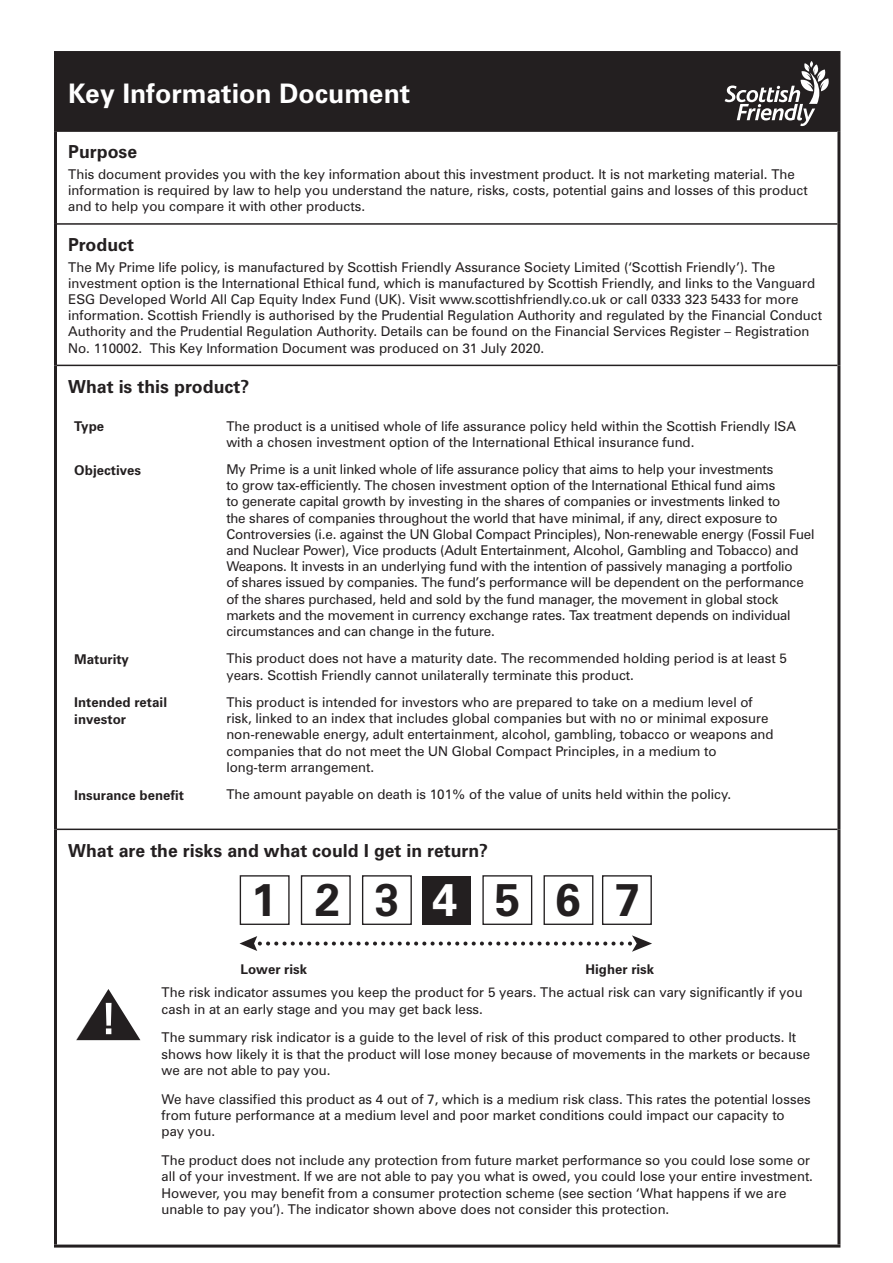
<style>
.page{position:relative;width:893px;height:1263px;background:#fff}
.page>*{position:absolute;margin:0;border:0;box-sizing:border-box;transform-origin:0 0}
.t1{font:700 45.75px "Zurich BT";color:#231f20}
.Body{font:700 27px "Zurich BT";color:#fff}
.t2{font:700 18px "Zurich BT";color:#231f20}
.Body-2{font:13.5px/16.2px "Zurich BT";color:#231f20}
.Body_bold{font:700 13.5px/16.2px "Zurich BT";color:#231f20}
.Body-3{font:700 13.5px "Zurich BT";color:#231f20}
.s1{color:#fff}
</style>
<div class="page">
<div style="left:56px;top:53px;width:783px;height:78px;background:#231f20"></div>
<hr style="left:54px;top:51px;width:786px;height:3px;background:#231f20">
<hr style="left:54px;top:54px;width:3px;height:77px;background:#231f20">
<hr style="left:837px;top:54px;width:3px;height:77px;background:#231f20">
<hr style="left:54px;top:131px;width:3px;height:93px;background:#231f20">
<hr style="left:837px;top:131px;width:3px;height:93px;background:#231f20">
<hr style="left:54px;top:224px;width:3px;height:141px;background:#231f20">
<hr style="left:837px;top:224px;width:3px;height:141px;background:#231f20">
<hr style="left:54px;top:365px;width:3px;height:464px;background:#231f20">
<hr style="left:837px;top:365px;width:3px;height:464px;background:#231f20">
<hr style="left:54px;top:829px;width:3px;height:415px;background:#231f20">
<hr style="left:837px;top:829px;width:3px;height:415px;background:#231f20">
<hr style="left:54px;top:1244px;width:786px;height:3px;background:#231f20">
<hr style="left:57px;top:130px;width:780px;height:2px;background:#231f20">
<hr style="left:57px;top:223px;width:780px;height:2px;background:#231f20">
<hr style="left:57px;top:365px;width:780px;height:1px;background:#231f20">
<hr style="left:57px;top:828px;width:780px;height:2px;background:#231f20">
<div style="left:240px;top:875px;width:50px;height:50px;border:1px solid #231f20"></div>
<div style="left:301px;top:875px;width:50px;height:50px;border:1px solid #231f20"></div>
<div style="left:362px;top:875px;width:50px;height:50px;border:1px solid #231f20"></div>
<div style="left:422px;top:876px;width:48px;height:48px;background:#231f20"></div>
<div style="left:482px;top:875px;width:50px;height:50px;border:1px solid #231f20"></div>
<div style="left:544px;top:875px;width:49px;height:50px;border:1px solid #231f20"></div>
<div style="left:602px;top:875px;width:50px;height:50px;border:1px solid #231f20"></div>
<svg style="left:239px;top:935px;width:413px;height:17px"></svg>
<svg style="left:76px;top:989px;width:64px;height:51px"></svg>
<svg style="left:725px;top:61px;width:104px;height:65px"></svg>
<p class="Body" style="left:68px;top:77px;width:343px">Key Information Document</p>
<p class="t2" style="left:68px;top:141px;width:71px">Purpose</p>
<p class="Body-2" style="left:68px;top:166px;width:741px">This document provides you with the key information about this investment product. It is not marketing material. The information is required by law to help you understand the nature, risks, costs, potential gains and losses of this product and to help you compare it with other products.</p>
<p class="t2" style="left:68px;top:234px;width:67px">Product</p>
<p class="Body-2" style="left:68px;top:259px;width:755px">The My Prime life policy, is manufactured by Scottish Friendly Assurance Society Limited (‘Scottish Friendly’). The investment option is the International Ethical fund, which is manufactured by Scottish Friendly, and links to the Vanguard ESG Developed World All Cap Equity Index Fund (UK). Visit www.scottishfriendly.co.uk or call 0333 323 5433 for more information. Scottish Friendly is authorised by the Prudential Regulation Authority and regulated by the Financial Conduct Authority and the Prudential Regulation Authority. Details can be found on the Financial Services Register – Registration No. 110002. This Key Information Document was produced on 31 July 2020.</p>
<p class="t2" style="left:68px;top:375px;width:182px">What is this product?</p>
<p class="Body-3" style="left:74px;top:418px;width:32px">Type</p>
<p class="Body-2" style="left:226px;top:417px;width:571px">The product is a unitised whole of life assurance policy held within the Scottish Friendly ISA with a chosen investment option of the International Ethical insurance fund.</p>
<p class="Body_bold" style="left:74px;top:461px;width:69px">Objectives</p>
<p class="Body-2" style="left:226px;top:461px;width:590px">My Prime is a unit linked whole of life assurance policy that aims to help your investments<br>to grow tax-efficiently. The chosen investment option of the International Ethical fund aims<br>to generate capital growth by investing in the shares of companies or investments linked to<br>the shares of companies throughout the world that have minimal, if any, direct exposure to Controversies (i.e. against the UN Global Compact Principles), Non-renewable energy (Fossil Fuel and Nuclear Power), Vice products (Adult Entertainment, Alcohol, Gambling and Tobacco) and Weapons. It invests in an underlying fund with the intention of passively managing a portfolio<br>of shares issued by companies. The fund’s performance will be dependent on the performance of the shares purchased, held and sold by the fund manager, the movement in global stock markets and the movement in currency exchange rates. Tax treatment depends on individual circumstances and can change in the future.</p>
<p class="Body_bold" style="left:74px;top:651px;width:56px">Maturity</p>
<p class="Body-2" style="left:226px;top:650px;width:562px">This product does not have a maturity date. The recommended holding period is at least 5 years. Scottish Friendly cannot unilaterally terminate this product.</p>
<p class="Body_bold" style="left:74px;top:694px;width:94px">Intended retail investor</p>
<p class="Body-2" style="left:226px;top:694px;width:549px">This product is intended for investors who are prepared to take on a medium level of risk, linked to an index that includes global companies but with no or minimal exposure non-renewable energy, adult entertainment, alcohol, gambling, tobacco or weapons and companies that do not meet the UN Global Compact Principles, in a medium to long-term arrangement.</p>
<p class="Body_bold" style="left:74px;top:786px;width:111px">Insurance benefit</p>
<p class="Body-2" style="left:226px;top:786px;width:506px">The amount payable on death is 101% of the value of units held within the policy.</p>
<p class="t2" style="left:68px;top:839px;width:421px">What are the risks and what could I get in return?</p>
<p class="t1" style="left:251px;top:872px;width:391px">1 2 3 <span class="s1">4</span> 5 6 7</p>
<p class="Body_bold" style="left:240px;top:960px;width:68px">Lower risk</p>
<p class="Body_bold" style="left:586px;top:960px;width:70px">Higher risk</p>
<p class="Body-2" style="left:162px;top:984px;width:642px">The risk indicator assumes you keep the product for 5 years. The actual risk can vary significantly if you cash in at an early stage and you may get back less.</p>
<p class="Body-2" style="left:162px;top:1029px;width:650px">The summary risk indicator is a guide to the level of risk of this product compared to other products. It shows how likely it is that the product will lose money because of movements in the markets or because we are not able to pay you.</p>
<p class="Body-2" style="left:162px;top:1091px;width:651px">We have classified this product as 4 out of 7, which is a medium risk class. This rates the potential losses from future performance at a medium level and poor market conditions could impact our capacity to<br>pay you.</p>
<p class="Body-2" style="left:162px;top:1152px;width:653px">The product does not include any protection from future market performance so you could lose some or all of your investment. If we are not able to pay you what is owed, you could lose your entire investment.<br>However, you may benefit from a consumer protection scheme (see section ‘What happens if we are unable to pay you’). The indicator shown above does not consider this protection.</p>
</div>
